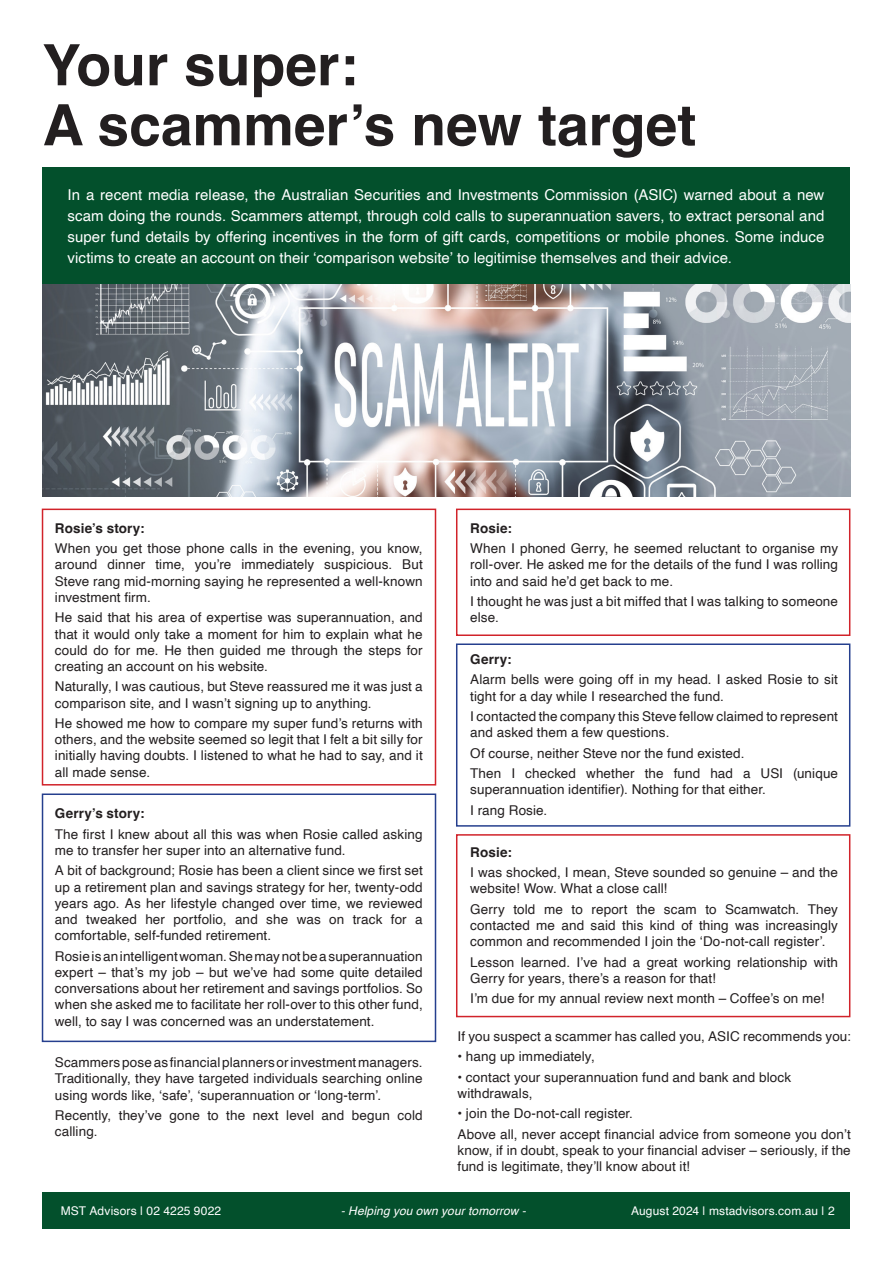
<style>
.page{position:relative;width:893px;height:1263px;background:#fff}
.page>*{position:absolute;margin:0;border:0;box-sizing:border-box;transform-origin:0 0}
._42_Header_gray_Bitter{font:700 57px/60px "Helvetica";color:#231f20}
._8_Content_gray_Source_Sans_Pro{font:15px/21px "Helvetica";letter-spacing:.005em;color:#fff;text-align:justify}
._8_Content_gray_Source_Sans_Pro-2{font:13.5px/16.2px "Helvetica";letter-spacing:.01em;color:#231f20}
._8_Content_gray_Source_Sans_Pro-3{font:700 13.5px "Helvetica";letter-spacing:.01em;color:#231f20}
._9_Content_gray_Source_Sans_Pro{font:12px "Helvetica";letter-spacing:.01em;color:#fff}
._9_Content_gray_Source_Sans_Pro-2{font:italic 12px "Helvetica";letter-spacing:.01em;color:#fff}
</style>
<div class="page">
<div style="left:43px;top:1193px;width:807px;height:36px;background:#03502c"></div>
<div style="left:43px;top:167px;width:807px;height:125px;background:#03502c"></div>
<img style="left:43px;top:285px;width:807px;height:211px">
<div style="left:42px;top:509px;width:394px;height:276px;border:2px solid #d1232a"></div>
<div style="left:456px;top:509px;width:394px;height:127px;border:2px solid #d1232a"></div>
<div style="left:456px;top:834px;width:394px;height:183px;border:2px solid #d1232a"></div>
<div style="left:456px;top:643px;width:394px;height:184px;border:2px solid #253f8e"></div>
<div style="left:42px;top:793px;width:394px;height:249px;border:2px solid #253f8e"></div>
<p class="_42_Header_gray_Bitter" style="left:43px;top:42px;width:655px">Your super:<br>A scammer’s new target</p>
<p class="_8_Content_gray_Source_Sans_Pro" style="left:68px;top:185px;width:758px">In a recent media release, the Australian Securities and Investments Commission (ASIC) warned about a new scam doing the rounds. Scammers attempt, through cold calls to superannuation savers, to extract personal and super fund details by offering incentives in the form of gift cards, competitions or mobile phones. Some induce victims to create an account on their ‘comparison website’ to legitimise themselves and their advice.</p>
<p class="_8_Content_gray_Source_Sans_Pro-3" style="left:55px;top:520px;width:91px">Rosie’s story:</p>
<p class="_8_Content_gray_Source_Sans_Pro-2" style="left:55px;top:541px;width:369px;text-align:justify">When you get those phone calls in the evening, you know, around dinner time, you’re immediately suspicious. But Steve rang mid-morning saying he represented a well-known investment firm.</p>
<p class="_8_Content_gray_Source_Sans_Pro-2" style="left:55px;top:610px;width:369px;text-align:justify">He said that his area of expertise was superannuation, and that it would only take a moment for him to explain what he could do for me. He then guided me through the steps for creating an account on his website.</p>
<p class="_8_Content_gray_Source_Sans_Pro-2" style="left:55px;top:679px;width:369px">Naturally, I was cautious, but Steve reassured me it was just a comparison site, and I wasn’t signing up to anything.</p>
<p class="_8_Content_gray_Source_Sans_Pro-2" style="left:55px;top:716px;width:369px;text-align:justify">He showed me how to compare my super fund’s returns with others, and the website seemed so legit that I felt a bit silly for initially having doubts. I listened to what he had to say, and it all made sense.</p>
<p class="_8_Content_gray_Source_Sans_Pro-3" style="left:55px;top:805px;width:91px">Gerry’s story:</p>
<p class="_8_Content_gray_Source_Sans_Pro-2" style="left:55px;top:826px;width:369px">The first I knew about all this was when Rosie called asking me to transfer her super into an alternative fund.</p>
<p class="_8_Content_gray_Source_Sans_Pro-2" style="left:55px;top:863px;width:369px;text-align:justify">A bit of background; Rosie has been a client since we first set up a retirement plan and savings strategy for her, twenty-odd years ago. As her lifestyle changed over time, we reviewed and tweaked her portfolio, and she was on track for a comfortable, self-funded retirement.</p>
<p class="_8_Content_gray_Source_Sans_Pro-2" style="left:55px;top:948px;width:369px;text-align:justify">Rosie is an intelligent woman. She may not be a superannuation expert – that’s my job – but we’ve had some quite detailed conversations about her retirement and savings portfolios. So when she asked me to facilitate her roll-over to this other fund, well, to say I was concerned was an understatement.</p>
<p class="_8_Content_gray_Source_Sans_Pro-2" style="left:55px;top:1055px;width:369px;text-align:justify">Scammers pose as financial planners or investment managers.<br>Traditionally, they have targeted individuals searching online using words like, ‘safe’, ‘superannuation or ‘long-term’.</p>
<p class="_8_Content_gray_Source_Sans_Pro-2" style="left:55px;top:1108px;width:369px">Recently, they’ve gone to the next level and begun cold calling.</p>
<p class="_8_Content_gray_Source_Sans_Pro-3" style="left:470px;top:520px;width:43px">Rosie:</p>
<p class="_8_Content_gray_Source_Sans_Pro-2" style="left:470px;top:541px;width:369px;text-align:justify">When I phoned Gerry, he seemed reluctant to organise my roll-over. He asked me for the details of the fund I was rolling into and said he’d get back to me.</p>
<p class="_8_Content_gray_Source_Sans_Pro-2" style="left:470px;top:594px;width:369px">I thought he was just a bit miffed that I was talking to someone else.</p>
<p class="_8_Content_gray_Source_Sans_Pro-3" style="left:470px;top:651px;width:43px">Gerry:</p>
<p class="_8_Content_gray_Source_Sans_Pro-2" style="left:470px;top:672px;width:369px">Alarm bells were going off in my head. I asked Rosie to sit tight for a day while I researched the fund.</p>
<p class="_8_Content_gray_Source_Sans_Pro-2" style="left:470px;top:709px;width:369px">I contacted the company this Steve fellow claimed to represent and asked them a few questions.</p>
<p class="_8_Content_gray_Source_Sans_Pro-2" style="left:470px;top:745px;width:276px">Of course, neither Steve nor the fund existed.</p>
<p class="_8_Content_gray_Source_Sans_Pro-2" style="left:470px;top:766px;width:369px">Then I checked whether the fund had a USI (unique superannuation identifier). Nothing for that either.</p>
<p class="_8_Content_gray_Source_Sans_Pro-2" style="left:470px;top:802px;width:79px">I rang Rosie.</p>
<p class="_8_Content_gray_Source_Sans_Pro-3" style="left:470px;top:844px;width:43px">Rosie:</p>
<p class="_8_Content_gray_Source_Sans_Pro-2" style="left:470px;top:865px;width:369px">I was shocked, I mean, Steve sounded so genuine – and the website! Wow. What a close call!</p>
<p class="_8_Content_gray_Source_Sans_Pro-2" style="left:470px;top:901px;width:369px;text-align:justify">Gerry told me to report the scam to Scamwatch. They contacted me and said this kind of thing was increasingly common and recommended I join the ‘Do-not-call register’.</p>
<p class="_8_Content_gray_Source_Sans_Pro-2" style="left:470px;top:954px;width:369px">Lesson learned. I’ve had a great working relationship with<br>Gerry for years, there’s a reason for that!</p>
<p class="_8_Content_gray_Source_Sans_Pro-2" style="left:470px;top:991px;width:356px">I’m due for my annual review next month – Coffee’s on me!</p>
<p class="_8_Content_gray_Source_Sans_Pro-2" style="left:457px;top:1028px;width:395px">If you suspect a scammer has called you, ASIC recommends you:</p>
<p class="_8_Content_gray_Source_Sans_Pro-2" style="left:457px;top:1049px;width:139px">• hang up immediately,</p>
<p class="_8_Content_gray_Source_Sans_Pro-2" style="left:457px;top:1069px;width:335px">• contact your superannuation fund and bank and block withdrawals,</p>
<p class="_8_Content_gray_Source_Sans_Pro-2" style="left:457px;top:1106px;width:177px">• join the Do-not-call register.</p>
<p class="_8_Content_gray_Source_Sans_Pro-2" style="left:457px;top:1126px;width:395px;text-align:justify">Above all, never accept financial advice from someone you don’t know, if in doubt, speak to your financial adviser – seriously, if the fund is legitimate, they’ll know about it!</p>
<p class="_9_Content_gray_Source_Sans_Pro" style="left:61px;top:1202px;width:162px">MST Advisors | 02 4225 9022</p>
<p class="_9_Content_gray_Source_Sans_Pro-2" style="left:341px;top:1202px;width:186px">- Helping you own your tomorrow -</p>
<p class="_9_Content_gray_Source_Sans_Pro" style="left:631px;top:1202px;width:205px">August 2024 | mstadvisors.com.au | 2</p>
</div>
